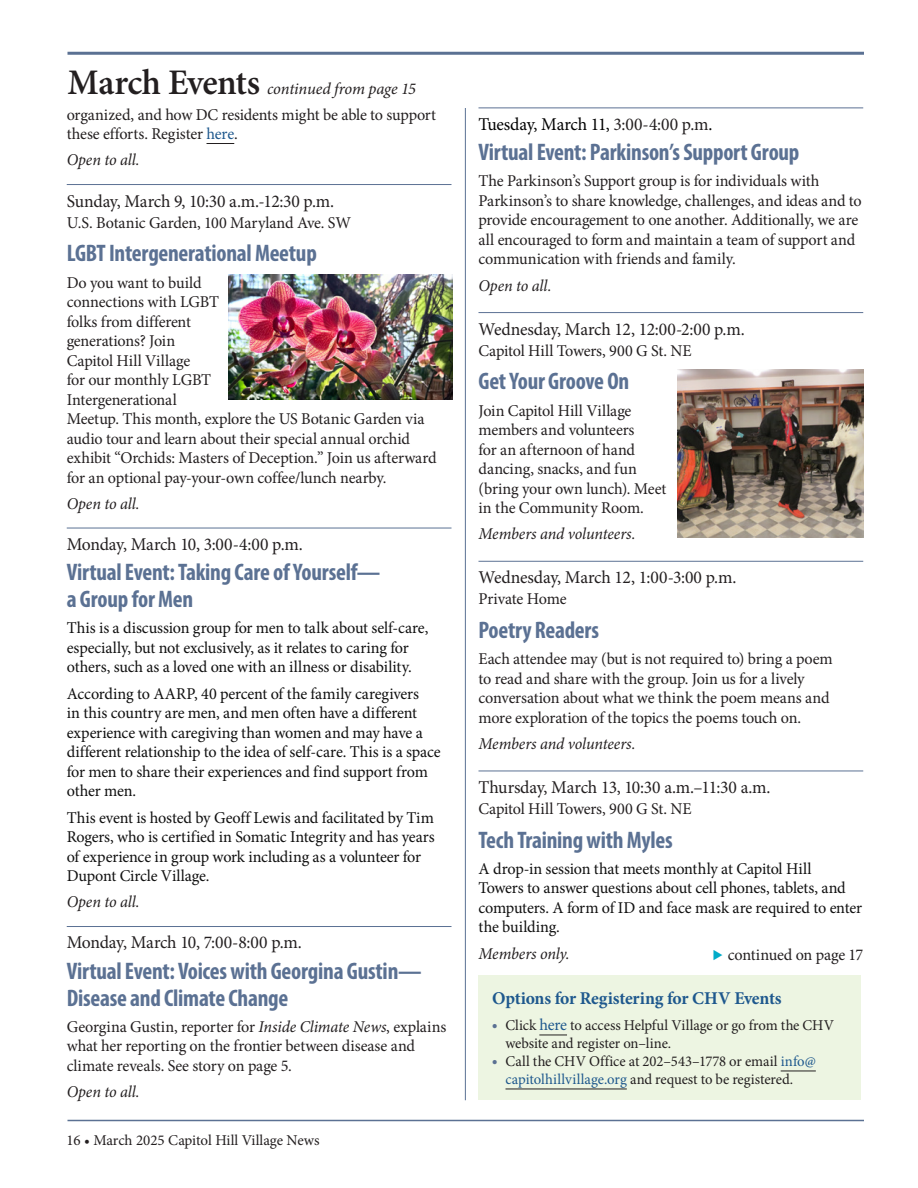
<style>
.page{position:relative;width:918px;height:1188px;background:#fff}
.page>*{position:absolute;margin:0;border:0;box-sizing:border-box;transform-origin:0 0}
.t1{font:600 36px "Minion Pro";letter-spacing:-.02em;color:#231f20}
.t2{font:700 condensed 24px/27px "Myriad Pro";letter-spacing:-.01em;color:#5b7193}
.t3{font:18px "Minion Pro";letter-spacing:-.01em;color:#231f20}
.t4{font:700 18px "Minion Pro";letter-spacing:-.01em;color:#1e588d}
.t5{font:18px "Minion Pro";letter-spacing:-.01em;color:#000}
.t6{font:16.5px/19.5px "Minion Pro";letter-spacing:-.01em;color:#231f20}
.t7{font:16.5px/19.5px "Minion Pro";letter-spacing:-.01em;color:#101010}
.t8{font:italic 16.5px "Minion Pro";letter-spacing:-.01em;color:#231f20}
.t9{font:15px/18px "Minion Pro";letter-spacing:-.005em;color:#231f20}
.s1{color:#1e588d}
.s2{font-style:italic}
.s3{color:#231f20}
.s4{font-family:"Myriad Pro";font-weight:900;color:#5b7193}
.s5{font-size:16.5px;color:#1e588d}
</style>
<div class="page">
<hr style="left:68px;top:1120px;width:796px;height:1px;background:#5b7193">
<hr style="left:68px;top:52px;width:796px;height:3px;background:#5b7193">
<div style="left:479px;top:975px;width:382px;height:125px;background:#edf5e2"></div>
<svg style="left:539px;top:1035px;width:28px;height:1px"></svg>
<hr style="left:781px;top:1071px;width:35px;height:1px;background:#231f20">
<hr style="left:506px;top:1089px;width:121px;height:1px;background:#231f20">
<svg style="left:207px;top:143px;width:27px;height:1px"></svg>
<hr style="left:67px;top:184px;width:385px;height:1px;background:#5b7193">
<hr style="left:67px;top:528px;width:385px;height:1px;background:#5b7193">
<hr style="left:67px;top:926px;width:385px;height:1px;background:#5b7193">
<hr style="left:479px;top:108px;width:384px;height:1px;background:#5b7193">
<hr style="left:479px;top:312px;width:384px;height:1px;background:#5b7193">
<hr style="left:479px;top:561px;width:384px;height:1px;background:#5b7193">
<hr style="left:479px;top:771px;width:384px;height:1px;background:#5b7193">
<hr style="left:465px;top:108px;width:1px;height:992px;background:#5b7193">
<img style="left:677px;top:369px;width:186px;height:168px">
<img style="left:228px;top:275px;width:224px;height:125px">
<h1 class="t1" style="left:68px;top:68px;width:194px">March Events</h1>
<p class="t8" style="left:267px;top:82px;width:150px">continued from page 15</p>
<p class="t8" style="left:408px;top:82px;width:9px">3</p>
<p class="t6" style="left:67px;top:106px;width:371px">organized, and how DC residents might be able to support these efforts. Register <span class="s1">here</span>.</p>
<p class="t8" style="left:67px;top:154px;width:75px">Open to all.</p>
<p class="t3" style="left:67px;top:194px;width:269px">Sunday, March 9, 10:30 a.m.-12:30 p.m.</p>
<p class="t6" style="left:67px;top:214px;width:286px">U.S. Botanic Garden, 100 Maryland Ave. SW</p>
<h2 class="t2" style="left:67px;top:242px;width:252px">LGBT Intergenerational Meetup</h2>
<p class="t6" style="left:67px;top:274px;width:371px">Do you want to build<br>connections with LGBT<br>folks from different<br>generations? Join<br>Capitol Hill Village<br>for our monthly LGBT<br>Intergenerational<br>Meetup. This month, explore the US Botanic Garden via audio tour and learn about their special annual orchid exhibit “Orchids: Masters of Deception.” Join us afterward for an optional pay-your-own coffee/lunch nearby.</p>
<p class="t8" style="left:67px;top:497px;width:75px">Open to all.</p>
<p class="t3" style="left:67px;top:537px;width:238px">Monday, March 10, 3:00-4:00 p.m.</p>
<h2 class="t2" style="left:67px;top:561px;width:315px">Virtual Event: Taking Care of Yourself— a Group for Men</h2>
<p class="t7" style="left:67px;top:620px;width:363px">This is a discussion group for men to talk about self-care, especially, but not exclusively, as it relates to caring for others, such as a loved one with an illness or disability.</p>
<p class="t7" style="left:67px;top:685px;width:375px">According to AARP, 40 percent of the family caregivers<br>in this country are men, and men often have a different experience with caregiving than women and may have a different relationship to the idea of self-care. This is a space for men to share their experiences and find support from other men.</p>
<p class="t7" style="left:67px;top:809px;width:370px">This event is hosted by Geoff Lewis and facilitated by Tim Rogers, who is certified in Somatic Integrity and has years of experience in group work including as a volunteer for Dupont Circle Village.</p>
<p class="t8" style="left:67px;top:896px;width:75px">Open to all.</p>
<p class="t3" style="left:67px;top:936px;width:237px">Monday, March 10, 7:00-8:00 p.m.</p>
<h2 class="t2" style="left:67px;top:959px;width:357px">Virtual Event: Voices with Georgina Gustin—<br>Disease and Climate Change</h2>
<p class="t6" style="left:67px;top:1018px;width:381px">Georgina Gustin, reporter for <span class="s2">Inside Climate News</span>, explains what her reporting on the frontier between disease and climate reveals. See story on page 5.</p>
<p class="t8" style="left:67px;top:1085px;width:75px">Open to all.</p>
<p class="t9" style="left:66px;top:1132px;width:255px">16 • March 2025 Capitol Hill Village News</p>
<p class="t5" style="left:478px;top:117px;width:236px">Tuesday, March 11, <span class="s3">3:00-4:00 p.m</span>.</p>
<h2 class="t2" style="left:478px;top:141px;width:322px">Virtual Event: Parkinson’s Support Group</h2>
<p class="t6" style="left:478px;top:173px;width:385px">The Parkinson’s Support group is for individuals with Parkinson’s to share knowledge, challenges, and ideas and to provide encouragement to one another. Additionally, we are all encouraged to form and maintain a team of support and communication with friends and family.</p>
<p class="t8" style="left:478px;top:279px;width:75px">Open to all.</p>
<p class="t3" style="left:478px;top:322px;width:268px">Wednesday, March 12, 12:00-2:00 p.m.</p>
<p class="t6" style="left:478px;top:342px;width:215px">Capitol Hill Towers, 900 G St. NE</p>
<h2 class="t2" style="left:478px;top:370px;width:152px">Get Your Groove On</h2>
<p class="t6" style="left:478px;top:402px;width:189px">Join Capitol Hill Village members and volunteers<br>for an afternoon of hand dancing, snacks, and fun (bring your own lunch). Meet in the Community Room.</p>
<p class="t8" style="left:478px;top:528px;width:159px">Members and volunteers.</p>
<p class="t3" style="left:478px;top:570px;width:259px">Wednesday, March 12, 1:00-3:00 p.m.</p>
<p class="t6" style="left:478px;top:591px;width:90px">Private Home</p>
<h2 class="t2" style="left:478px;top:619px;width:122px">Poetry Readers</h2>
<p class="t6" style="left:478px;top:651px;width:356px">Each attendee may (but is not required to) bring a poem to read and share with the group. Join us for a lively conversation about what we think the poem means and more exploration of the topics the poems touch on.</p>
<p class="t8" style="left:478px;top:737px;width:159px">Members and volunteers.</p>
<p class="t3" style="left:478px;top:780px;width:294px">Thursday, March 13, 10:30 a.m.–11:30 a.m.</p>
<p class="t6" style="left:478px;top:801px;width:215px">Capitol Hill Towers, 900 G St. NE</p>
<h2 class="t2" style="left:478px;top:828px;width:196px">Tech Training with Myles</h2>
<p class="t7" style="left:478px;top:860px;width:385px">A drop-in session that meets monthly at Capitol Hill<br>Towers to answer questions about cell phones, tablets, and computers. A form of ID and face mask are required to enter the building.</p>
<p class="t8" style="left:478px;top:947px;width:93px">Members only.</p>
<p class="t6" style="left:728px;top:946px;width:137px">continued on page 17</p>
<p class="t4" style="left:492px;top:991px;width:291px">Options for Registering for CHV Events</p>
<p class="t9" style="left:506px;top:1018px;width:330px;text-indent:-14px"><span class="s4">•</span> Click <span class="s5">here</span> to access Helpful Village or go from the CHV website and register on–line.</p>
<p class="t9" style="left:506px;top:1054px;width:312px;text-indent:-13px"><span class="s4">•</span> Call the CHV Office at 202–543–1778 or email <span class="s1">info@ capitolhillvillage.org</span> and request to be registered.</p>
</div>
